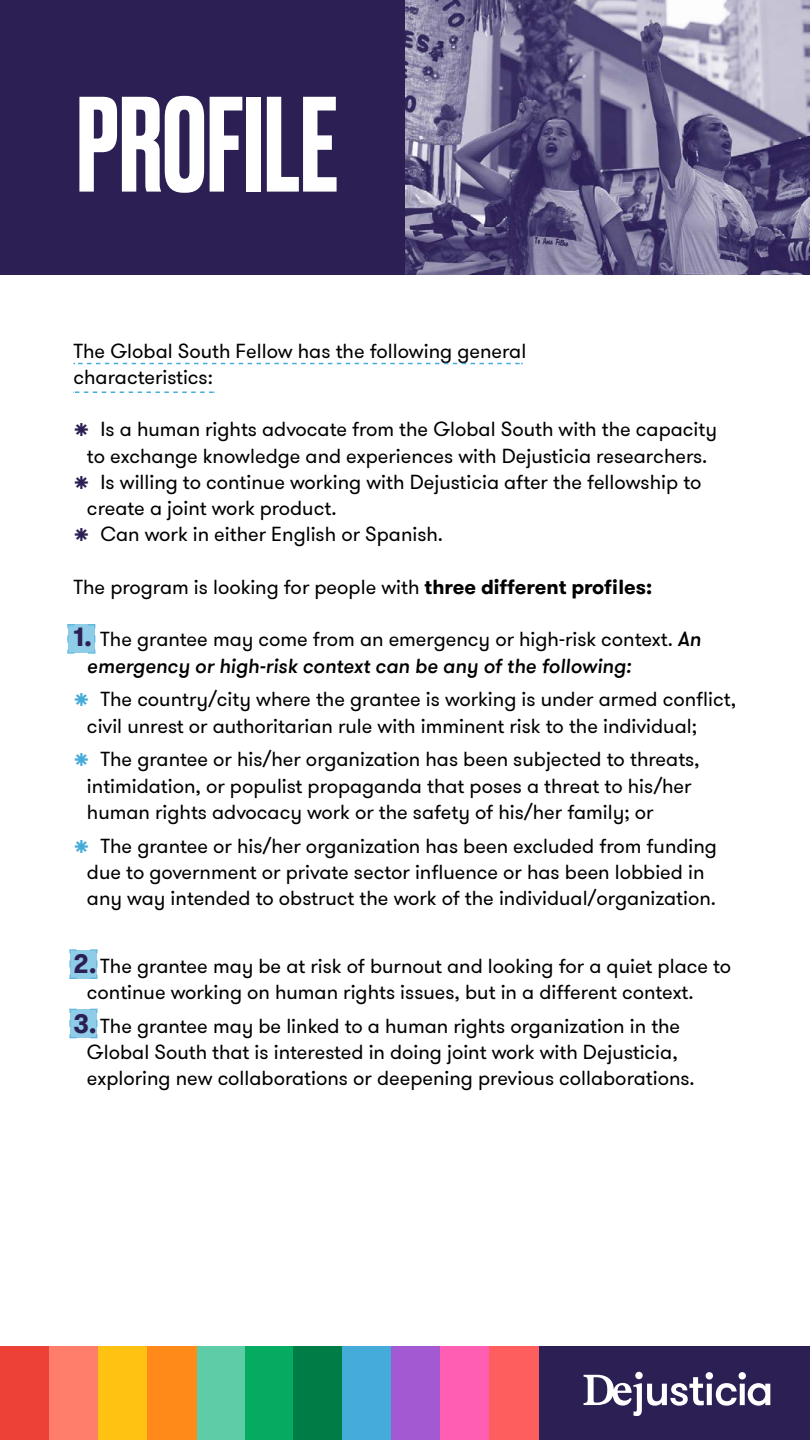
<style>
.page{position:relative;width:810px;height:1440px;background:#fff}
.page>*{position:absolute;margin:0;border:0;box-sizing:border-box;transform-origin:0 0}
.t1{font:500 127.5px "Druk";color:#fff}
.t2{font:20.25px/26.2px "GT Walsheim Pro";color:#000}
.t3{font:italic 500 20.25px/26.2px "GT Walsheim Pro";color:#000}
.s1{font-weight:700}
.s2{font-weight:700;font-style:normal;font-size:26.25px;color:#2b1f54}
.s3{font-weight:400;font-style:normal}
.s4{font-weight:700;font-size:26.25px;color:#2b1f54}
</style>
<div class="page">
<svg style="left:67px;top:624px;width:29px;height:30px"></svg>
<svg style="left:69px;top:949px;width:29px;height:30px"></svg>
<svg style="left:69px;top:1008px;width:29px;height:31px"></svg>
<div style="left:0;top:0;width:810px;height:274px;background:#2b1f54"></div>
<img style="left:405px;top:1px;width:405px;height:273px">
<div style="left:0;top:1346px;width:810px;height:94px;background:#2b1f54"></div>
<svg style="left:584px;top:1372px;width:186px;height:44px"></svg>
<div style="left:196px;top:1346px;width:49px;height:94px;background:#5ecca6"></div>
<div style="left:0;top:1346px;width:49px;height:94px;background:#ed4036"></div>
<div style="left:49px;top:1346px;width:49px;height:94px;background:#ff7d6b"></div>
<div style="left:98px;top:1346px;width:49px;height:94px;background:#ffc212"></div>
<div style="left:147px;top:1346px;width:49px;height:94px;background:#ff8a1a"></div>
<div style="left:245px;top:1346px;width:49px;height:94px;background:#05ab61"></div>
<div style="left:294px;top:1346px;width:49px;height:94px;background:#007d47"></div>
<div style="left:343px;top:1346px;width:49px;height:94px;background:#45abd9"></div>
<div style="left:392px;top:1346px;width:49px;height:94px;background:#a359d1"></div>
<div style="left:441px;top:1346px;width:49px;height:94px;background:#ff5eb3"></div>
<div style="left:490px;top:1346px;width:49px;height:94px;background:#ff5e5e"></div>
<svg style="left:75px;top:392px;width:140px;height:1px"></svg>
<svg style="left:74px;top:363px;width:449px;height:1px"></svg>
<h1 class="t1" style="left:76px;top:57px;width:263px">PROFILE</h1>
<p class="t2" style="left:74px;top:338px;width:454px">The Global South Fellow has the following general characteristics:</p>
<p class="t2" style="left:100px;top:417px;width:618px">Is a human rights advocate from the Global South with the capacity</p>
<p class="t2" style="left:87px;top:443px;width:622px">to exchange knowledge and experiences with Dejusticia researchers.</p>
<p class="t2" style="left:100px;top:469px;width:602px">Is willing to continue working with Dejusticia after the fellowship to</p>
<p class="t2" style="left:87px;top:495px;width:251px">create a joint work product.</p>
<p class="t2" style="left:100px;top:522px;width:344px">Can work in either English or Spanish.</p>
<p class="t2" style="left:74px;top:574px;width:580px">The program is looking for people with <span class="s1">three different profiles:</span></p>
<p class="t3" style="left:87px;top:627px;width:616px;text-indent:-13px"><span class="s2">1.</span> <span class="s3">The grantee may come from an emergency or high-risk context.</span> An emergency or high-risk context can be any of the following:</p>
<p class="t2" style="left:87px;top:687px;width:651px;text-indent:14px">The country/city where the grantee is working is under armed conflict, civil unrest or authoritarian rule with imminent risk to the individual;</p>
<p class="t2" style="left:87px;top:747px;width:614px;text-indent:14px">The grantee or his/her organization has been subjected to threats, intimidation, or populist propaganda that poses a threat to his/her human rights advocacy work or the safety of his/her family; or</p>
<p class="t2" style="left:87px;top:833px;width:632px;text-indent:14px">The grantee or his/her organization has been excluded from funding due to government or private sector influence or has been lobbied in any way intended to obstruct the work of the individual/organization.</p>
<p class="t2" style="left:87px;top:953px;width:646px;text-indent:-13px"><span class="s4">2.</span> The grantee may be at risk of burnout and looking for a quiet place to continue working on human rights issues, but in a different context.</p>
<p class="t2" style="left:87px;top:1013px;width:609px;text-indent:-13px"><span class="s4">3.</span> The grantee may be linked to a human rights organization in the<br>Global South that is interested in doing joint work with Dejusticia, exploring new collaborations or deepening previous collaborations.</p>
</div>
